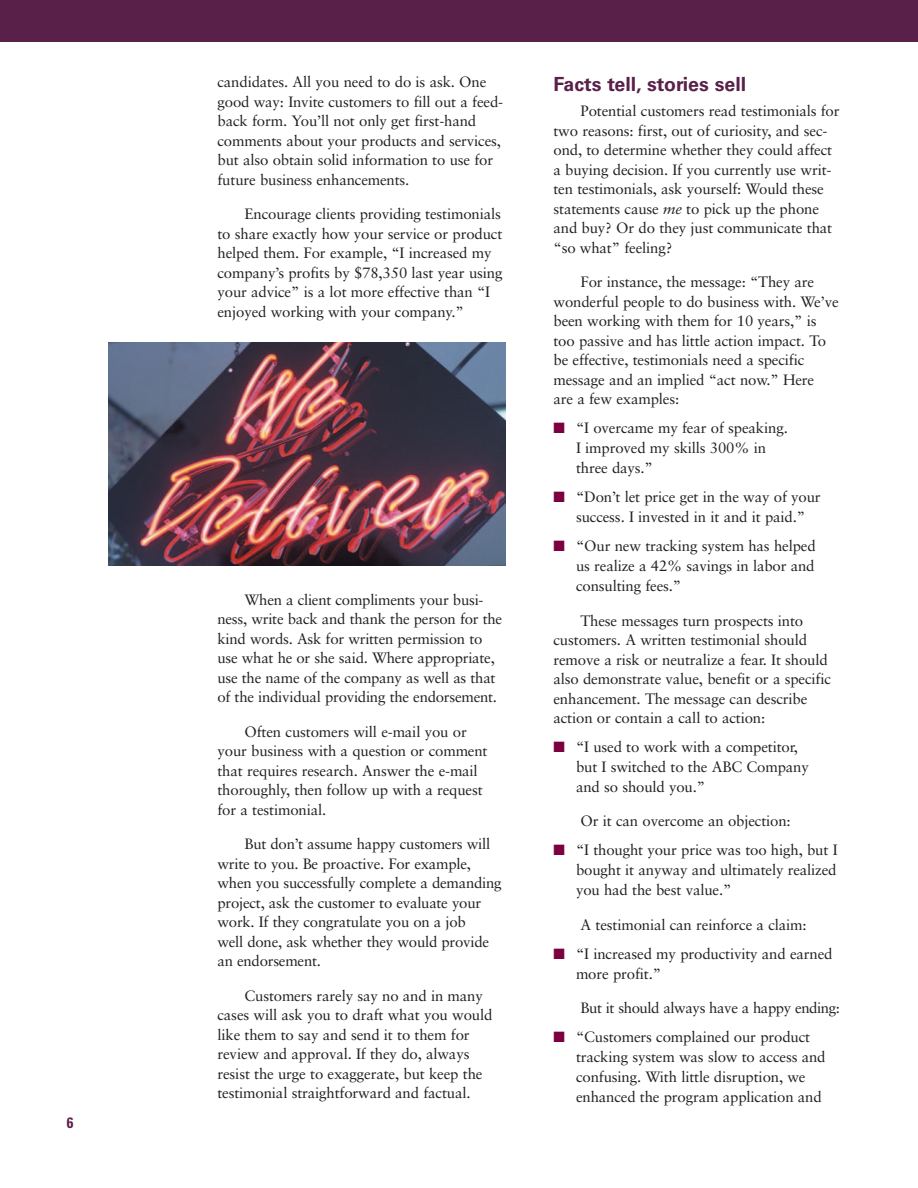
<style>
.page{position:relative;width:918px;height:1188px;background:#fff}
.page>*{position:absolute;margin:0;border:0;box-sizing:border-box;transform-origin:0 0}
.t1{font:700 19.5px "Univers";color:#592049}
.t2{font:15px/19.5px "Sabon";letter-spacing:-.01em;color:#231f20}
.t3{font:15px "Sabon";letter-spacing:-.03em;color:#231f20}
.t4{font:700 condensed 15px "Univers";color:#592049}
.s1{font-style:italic}
.s2{color:#7c0040}
</style>
<div class="page">
<div style="left:0;top:0;width:918px;height:41px;background:#592049"></div>
<img style="left:108px;top:342px;width:398px;height:224px">
<p class="t4" style="left:67px;top:1114px;width:8px">6</p>
<p class="t2" style="left:218px;top:72px;width:287px">candidates. All you need to do is ask. One good way: Invite customers to fill out a feed&shy;back form. You’ll not only get first-hand comments about your products and services, but also obtain solid information to use for future business enhancements.</p>
<p class="t2" style="left:218px;top:204px;width:287px;text-indent:27px">Encourage clients providing testimonials to share exactly how your service or product helped them. For example, “I increased my company’s profits by $78,350 last year using your advice” is a lot more effective than “I enjoyed working with your company.”</p>
<p class="t2" style="left:218px;top:590px;width:286px;text-indent:27px">When a client compliments your busi&shy;ness, write back and thank the person for the kind words. Ask for written permission to use what he or she said. Where appropriate, use the name of the company as well as that of the individual providing the endorsement.</p>
<p class="t2" style="left:218px;top:722px;width:272px;text-indent:27px">Often customers will e-mail you or your business with a question or comment that requires research. Answer the e-mail thoroughly, then follow up with a request for a testimonial.</p>
<p class="t2" style="left:218px;top:834px;width:286px;text-indent:27px">But don’t assume happy customers will write to you. Be proactive. For example, when you successfully complete a demanding project, ask the customer to evaluate your work. If they congratulate you on a job<br>well done, ask whether they would provide an endorsement.</p>
<p class="t2" style="left:218px;top:986px;width:276px;text-indent:27px">Customers rarely say no and in many cases will ask you to draft what you would like them to say and send it to them for review and approval. If they do, always resist the urge to exaggerate, but keep the testimonial straightforward and factual.</p>
<h1 class="t1" style="left:554px;top:73px;width:194px">Facts tell, stories sell</h1>
<p class="t2" style="left:554px;top:101px;width:288px;text-indent:27px">Potential customers read testimonials for two reasons: first, out of curiosity, and sec&shy;ond, to determine whether they could affect a buying decision. If you currently use writ&shy;ten testimonials, ask yourself: Would these statements cause <span class="s1">me</span> to pick up the phone and buy? Or do they just communicate that “so what” feeling?</p>
<p class="t2" style="left:554px;top:272px;width:287px;text-indent:27px">For instance, the message: “They are wonderful people to do business with. We’ve been working with them for 10 years,” is too passive and has little action impact. To be effective, testimonials need a specific message and an implied “act now.” Here<br>are a few examples:</p>
<p class="t2" style="left:576px;top:418px;width:213px;line-height:20px;text-indent:-22px"><span class="s2">■</span> “I overcame my fear of speaking.<br>I improved my skills 300% in three days.”</p>
<p class="t2" style="left:554px;top:487px;width:269px;line-height:20px;text-align:center"><span class="s2">■</span> “Don’t let price get in the way of your success. I invested in it and it paid.”</p>
<p class="t2" style="left:576px;top:536px;width:241px;line-height:20px;text-align:justify;text-indent:-22px"><span class="s2">■</span> “Our new tracking system has helped us realize a 42% savings in labor and consulting fees.”</p>
<p class="t2" style="left:554px;top:610px;width:279px;text-indent:27px">These messages turn prospects into customers. A written testimonial should remove a risk or neutralize a fear. It should also demonstrate value, benefit or a specific enhancement. The message can describe action or contain a call to action:</p>
<p class="t2" style="left:576px;top:737px;width:234px;line-height:20px;text-indent:-22px"><span class="s2">■</span> “I used to work with a competitor, but I switched to the ABC Company and so should you.”</p>
<p class="t2" style="left:580px;top:811px;width:212px">Or it can overcome an objection:</p>
<p class="t2" style="left:576px;top:840px;width:263px;line-height:20px;text-align:justify;text-indent:-22px"><span class="s2">■</span> “I thought your price was too high, but I bought it anyway and ultimately realized you had the best value.”</p>
<p class="t2" style="left:580px;top:915px;width:228px">A testimonial can reinforce a claim:</p>
<p class="t2" style="left:576px;top:943px;width:258px;line-height:20px;text-indent:-22px"><span class="s2">■</span> “I increased my productivity and earned more profit.”</p>
<p class="t3" style="left:580px;top:999px;width:261px">But it should always have a happy ending:</p>
<p class="t2" style="left:576px;top:1027px;width:251px;line-height:20px;text-indent:-22px"><span class="s2">■</span> “Customers complained our product tracking system was slow to access and confusing. With little disruption, we enhanced the program application and</p>
</div>
